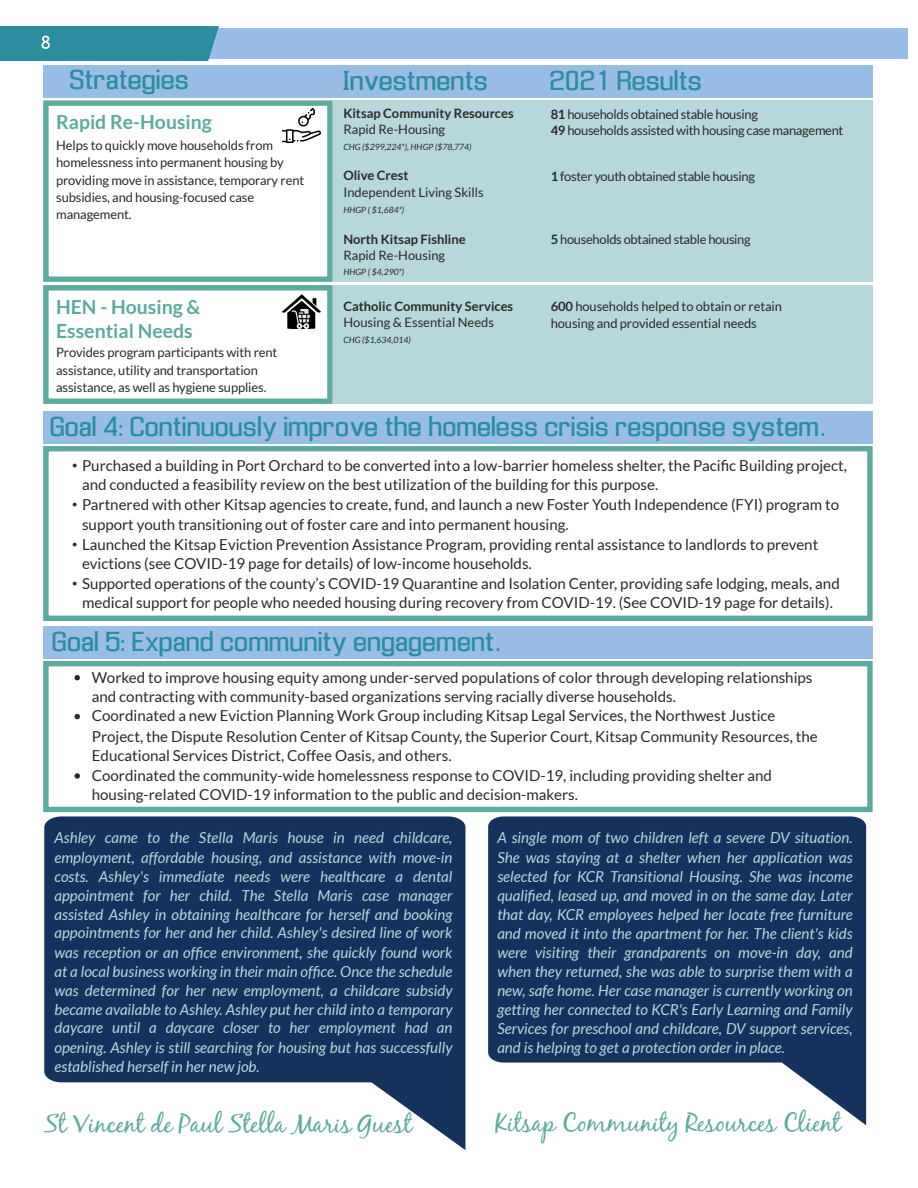
<style>
.page{position:relative;width:918px;height:1188px;background:#fff}
.page>*{position:absolute;margin:0;border:0;box-sizing:border-box;transform-origin:0 0}
.t1{font:25.95px "Enigmatic";color:#2c8d9e}
.t2{font:25.95px "Black Jack";color:#5daa9e}
.t3{font:700 19.5px/23.7px "Lato";color:#5daa9e}
.t4{font:15.15px/19.6px "Lato";color:#292929}
.t5{font:italic 15.15px/19px "Lato";color:#b7d8db;text-align:justify}
.t6{font:12.9px/17.2px "Lato";letter-spacing:-.01em;color:#292929}
.t7{font:700 12.9px "Lato";color:#292929}
.t8{font:italic 8.7px "Lato";color:#292929}
.s1{font-weight:700}
.s2{font-family:"Arial"}
</style>
<div class="page">
<div style="left:43px;top:100px;width:290px;height:182px;border:5px solid #5daa9e"></div>
<div style="left:0;top:28px;width:907px;height:30px;background:#98bde7"></div>
<hr style="left:0;top:26px;width:2px;height:34px;background:#2c8d9e">
<div style="left:2px;top:26px;width:205px;height:34px;background:#2c8d9e"></div>
<svg style="left:207px;top:26px;width:12px;height:34px"></svg>
<svg style="left:42px;top:36px;width:8px;height:13px"></svg>
<div style="left:333px;top:100px;width:540px;height:182px;background:#b7d8db"></div>
<img style="left:283px;top:108px;width:38px;height:35px">
<div style="left:333px;top:285px;width:540px;height:119px;background:#b7d8db"></div>
<div style="left:43px;top:285px;width:290px;height:119px;border:5px solid #5daa9e"></div>
<img style="left:283px;top:294px;width:38px;height:35px">
<img style="left:292px;top:310px;width:18px;height:18px">
<div style="left:43px;top:411px;width:830px;height:33px;background:#98bde7"></div>
<div style="left:43px;top:446px;width:830px;height:175px;border:5px solid #5daa9e"></div>
<div style="left:43px;top:626px;width:830px;height:33px;background:#98bde7"></div>
<div style="left:43px;top:661px;width:830px;height:151px;border:5px solid #5daa9e"></div>
<svg style="left:75px;top:675px;width:5px;height:5px"></svg>
<svg style="left:75px;top:714px;width:5px;height:5px"></svg>
<svg style="left:75px;top:773px;width:5px;height:6px"></svg>
<svg style="left:44px;top:816px;width:421px;height:334px;fill:#14325c"></svg>
<svg style="left:488px;top:816px;width:378px;height:309px;fill:#14325c"></svg>
<div style="left:43px;top:65px;width:830px;height:32px;background:#98bde7"></div>
<h1 class="t1" style="left:70px;top:68px;width:121px">Strategies</h1>
<h1 class="t1" style="left:344px;top:69px;width:146px">Investments</h1>
<h1 class="t1" style="left:551px;top:69px;width:154px">2021 Results</h1>
<p class="t3" style="left:56px;top:109px;width:157px">Rapid Re-Housing</p>
<p class="t7" style="left:343px;top:105px;width:172px">Kitsap Community Resources</p>
<p class="t6" style="left:343px;top:120px;width:103px">Rapid Re-Housing</p>
<p class="t8" style="left:343px;top:142px;width:130px">CHG ($299,224*), HHGP ($78,774)</p>
<p class="t7" style="left:343px;top:168px;width:67px">Olive Crest</p>
<p class="t6" style="left:343px;top:183px;width:142px">Independent Living Skills</p>
<p class="t8" style="left:343px;top:204px;width:62px">HHGP ( $1,684*)</p>
<p class="t7" style="left:343px;top:231px;width:124px">North Kitsap Fishline</p>
<p class="t6" style="left:343px;top:247px;width:103px">Rapid Re-Housing</p>
<p class="t8" style="left:343px;top:267px;width:62px">HHGP ( $4,290*)</p>
<p class="t6" style="left:56px;top:137px;width:250px">Helps to quickly move households from homelessness into permanent housing by providing move in assistance, temporary rent subsidies, and housing-focused case management.</p>
<p class="t3" style="left:56px;top:295px;width:146px">HEN - Housing &amp;<br>Essential Needs</p>
<p class="t7" style="left:343px;top:298px;width:171px">Catholic Community Services</p>
<p class="t6" style="left:343px;top:314px;width:152px">Housing &amp; Essential Needs</p>
<p class="t8" style="left:343px;top:335px;width:69px">CHG ($1,634,014)</p>
<p class="t6" style="left:56px;top:344px;width:223px">Provides program participants with rent assistance, utility and transportation assistance, as well as hygiene supplies.</p>
<p class="t6" style="left:551px;top:106px;width:294px;line-height:16.2px"><span class="s1">81</span> households obtained stable housing<br><span class="s1">49</span> households assisted with housing case management</p>
<p class="t6" style="left:551px;top:168px;width:206px"><span class="s1">1</span> foster youth obtained stable housing</p>
<p class="t6" style="left:551px;top:230px;width:202px"><span class="s1">5</span> households obtained stable housing</p>
<p class="t6" style="left:551px;top:297px;width:233px"><span class="s1">600</span> households helped to obtain or retain housing and provided essential needs</p>
<h1 class="t1" style="left:51px;top:416px;width:777px">Goal 4: Continuously improve the homeless crisis response system.</h1>
<p class="t4" style="left:82px;top:455px;width:767px;text-indent:-10px"><span class="s2">•</span> Purchased a building in Port Orchard to be converted into a low-barrier homeless shelter, the Pacific Building project, and conducted a feasibility review on the best utilization of the building for this purpose.</p>
<p class="t4" style="left:82px;top:494px;width:759px;line-height:20.5px;text-indent:-10px"><span class="s2">•</span> Partnered with other Kitsap agencies to create, fund, and launch a new Foster Youth Independence (FYI) program to support youth transitioning out of foster care and into permanent housing.</p>
<p class="t4" style="left:82px;top:534px;width:738px;text-indent:-10px"><span class="s2">•</span> Launched the Kitsap Eviction Prevention Assistance Program, providing rental assistance to landlords to prevent evictions (see COVID-19 page for details) of low-income households.</p>
<p class="t4" style="left:72px;top:573px;width:769px;text-align:center"><span class="s2">•</span> Supported operations of the county’s COVID-19 Quarantine and Isolation Center, providing safe lodging, meals, and medical support for people who needed housing during recovery from COVID-19. (See COVID-19 page for details).</p>
<h1 class="t1" style="left:53px;top:630px;width:450px">Goal 5: Expand community engagement.</h1>
<p class="t4" style="left:92px;top:667px;width:728px">Worked to improve housing equity among under-served populations of color through developing relationships and contracting with community-based organizations serving racially diverse households.<br>Coordinated a new Eviction Planning Work Group including Kitsap Legal Services, the Northwest Justice Project, the Dispute Resolution Center of Kitsap County, the Superior Court, Kitsap Community Resources, the Educational Services District, Coffee Oasis, and others.<br>Coordinated the community-wide homelessness response to COVID-19, including providing shelter and housing-related COVID-19 information to the public and decision-makers.</p>
<p class="t5" style="left:497px;top:828px;width:357px">A single mom of two children left a severe DV situation.<br>She was staying at a shelter when her application was selected for KCR Transitional Housing. She was income qualified, leased up, and moved in on the same day. Later that day, KCR employees helped her locate free furniture and moved it into the apartment for her. The client's kids were visiting their grandparents on move-in day, and when they returned, she was able to surprise them with a new, safe home. Her case manager is currently working on getting her connected to KCR's Early Learning and Family Services for preschool and childcare, DV support services, and is helping to get a protection order in place.</p>
<p class="t5" style="left:55px;top:828px;width:400px">Ashley came to the Stella Maris house in need childcare, employment, affordable housing, and assistance with move-in costs. Ashley's immediate needs were healthcare a dental appointment for her child. The Stella Maris case manager assisted Ashley in obtaining healthcare for herself and booking appointments for her and her child. Ashley's desired line of work was reception or an office environment, she quickly found work at a local business working in their main office. Once the schedule was determined for her new employment, a childcare subsidy became available to Ashley. Ashley put her child into a temporary daycare until a daycare closer to her employment had an opening. Ashley is still searching for housing but has successfully established herself in her new job.</p>
<h1 class="t2" style="left:44px;top:1111px;width:369px">St Vincent de Paul Stella Maris Guest</h1>
<h1 class="t2" style="left:496px;top:1110px;width:347px">Kitsap Community Resources Client</h1>
</div>
